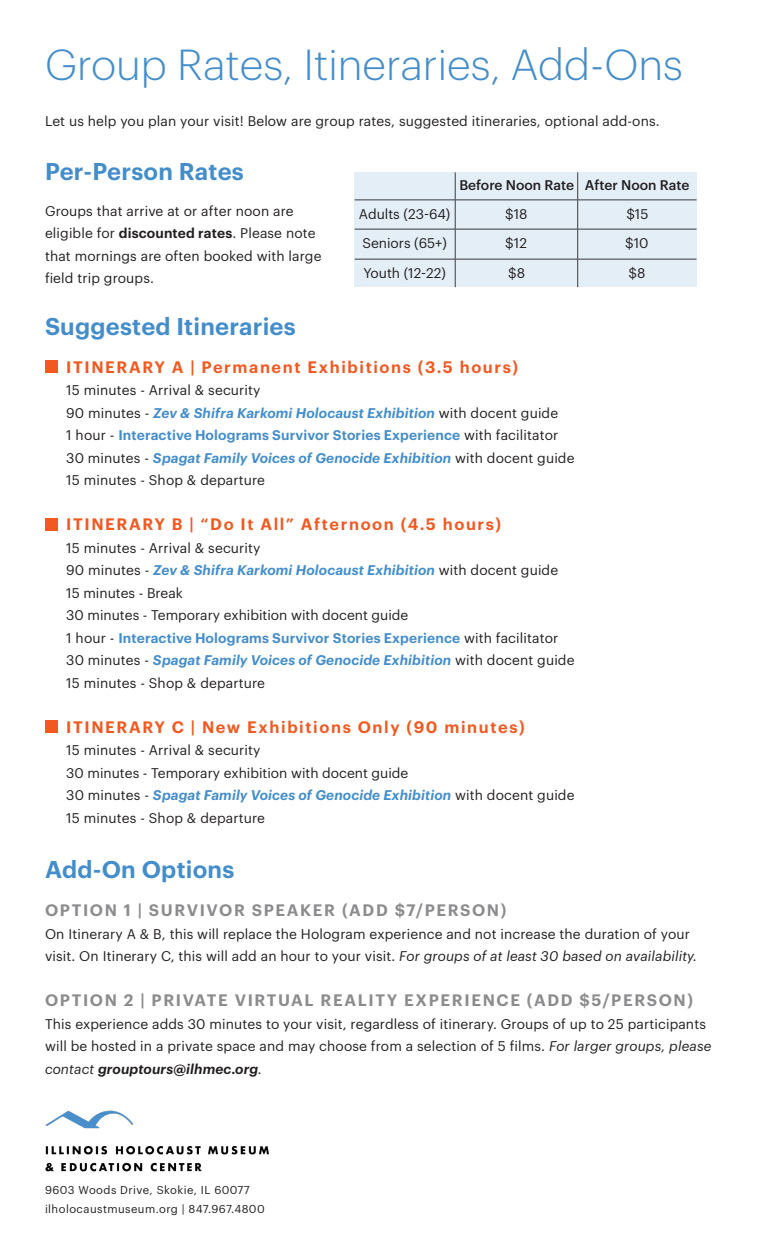
<style>
.page{position:relative;width:765px;height:1260px;background:#fff}
.page>*{position:absolute;margin:0;border:0;box-sizing:border-box;transform-origin:0 0}
.t1{font:300 42.5px "Graphik";color:#448dcb}
.t2{font:600 23.75px "Graphik";letter-spacing:.01em;color:#448dcb}
.t3{font:600 16.25px "Graphik";letter-spacing:.1em;color:#f15921}
.t4{font:600 16.25px "Graphik";letter-spacing:.1em;color:#8c8b8e}
.t5{font:13.75px/22.5px "Graphik";letter-spacing:.01em;color:#231f20}
.t6{font:italic 600 13.75px "Graphik";letter-spacing:.01em;color:#448dcb}
.t7{font:600 13.75px "Graphik";letter-spacing:.01em;color:#448dcb}
.t8{font:500 13.75px "Graphik";color:#231f20}
.t9{font:11.25px "Graphik";letter-spacing:.04em;color:#231f20}
.s1{font-weight:600}
.s2{font-weight:400;font-style:normal;color:#231f20}
.s3{font-weight:400;color:#231f20}
.s4{font-style:italic}
.s5{font-weight:600;font-style:italic}
</style>
<div class="page">
<img style="left:45px;top:1110px;width:224px;height:62px">
<div style="left:45px;top:361px;width:13px;height:12px;background:#f15921"></div>
<div style="left:45px;top:518px;width:13px;height:13px;background:#f15921"></div>
<div style="left:45px;top:721px;width:13px;height:12px;background:#f15921"></div>
<div style="left:355px;top:172px;width:342px;height:115px;background:#e3eef7"></div>
<hr style="left:455px;top:172px;width:1px;height:115px;background:#5d5e60">
<hr style="left:577px;top:172px;width:1px;height:115px;background:#5d5e60">
<hr style="left:355px;top:199px;width:342px;height:1px;background:#5d5e60">
<hr style="left:355px;top:229px;width:342px;height:1px;background:#5d5e60">
<hr style="left:355px;top:259px;width:342px;height:1px;background:#5d5e60">
<p class="t1" style="left:45px;top:33px;width:640px">Group Rates, Itineraries, Add-Ons</p>
<p class="t5" style="left:45px;top:109px;width:616px">Let us help you plan your visit! Below are group rates, suggested itineraries, optional add-ons.</p>
<p class="t2" style="left:45px;top:153px;width:200px">Per-Person Rates</p>
<p class="t5" style="left:45px;top:198px;width:278px">Groups that arrive at or after noon are eligible for <span class="s1">discounted rates</span>. Please note that mornings are often booked with large field trip groups.</p>
<p class="t5" style="left:359px;top:201px;width:93px">Adults (23-64)</p>
<p class="t5" style="left:362px;top:231px;width:86px">Seniors (65+)</p>
<p class="t5" style="left:363px;top:260px;width:84px">Youth (12-22)</p>
<p class="t8" style="left:459px;top:175px;width:116px">Before Noon Rate</p>
<p class="t5" style="left:505px;top:201px;width:24px">$18</p>
<p class="t5" style="left:505px;top:231px;width:23px">$12</p>
<p class="t5" style="left:508px;top:260px;width:18px">$8</p>
<p class="t8" style="left:585px;top:175px;width:106px">After Noon Rate</p>
<p class="t5" style="left:626px;top:201px;width:24px">$15</p>
<p class="t5" style="left:625px;top:231px;width:25px">$10</p>
<p class="t5" style="left:629px;top:260px;width:18px">$8</p>
<p class="t2" style="left:45px;top:308px;width:252px">Suggested Itineraries</p>
<p class="t3" style="left:66px;top:354px;width:453px">ITINERARY A | Permanent Exhibitions (3.5 hours)</p>
<p class="t5" style="left:66px;top:378px;width:196px">15 minutes - Arrival &amp; security</p>
<p class="t6" style="left:66px;top:402px;width:493px"><span class="s2">90 minutes -</span> Zev &amp; Shifra Karkomi Holocaust Exhibition <span class="s2">with docent guide</span></p>
<p class="t7" style="left:66px;top:425px;width:494px"><span class="s3">1 hour -</span> Interactive Holograms Survivor Stories Experience <span class="s3">with facilitator</span></p>
<p class="t6" style="left:66px;top:447px;width:510px"><span class="s2">30 minutes -</span> Spagat Family Voices of Genocide Exhibition <span class="s2">with docent guide</span></p>
<p class="t5" style="left:66px;top:468px;width:200px">15 minutes - Shop &amp; departure</p>
<p class="t3" style="left:66px;top:512px;width:436px">ITINERARY B | “Do It All” Afternoon (4.5 hours)</p>
<p class="t5" style="left:66px;top:535px;width:196px">15 minutes - Arrival &amp; security</p>
<p class="t6" style="left:66px;top:560px;width:493px"><span class="s2">90 minutes -</span> Zev &amp; Shifra Karkomi Holocaust Exhibition <span class="s2">with docent guide</span></p>
<p class="t5" style="left:66px;top:580px;width:118px">15 minutes - Break</p>
<p class="t5" style="left:66px;top:603px;width:344px">30 minutes - Temporary exhibition with docent guide</p>
<p class="t7" style="left:66px;top:627px;width:494px"><span class="s3">1 hour -</span> Interactive Holograms Survivor Stories Experience <span class="s3">with facilitator</span></p>
<p class="t6" style="left:66px;top:650px;width:510px"><span class="s2">30 minutes -</span> Spagat Family Voices of Genocide Exhibition <span class="s2">with docent guide</span></p>
<p class="t5" style="left:66px;top:670px;width:200px">15 minutes - Shop &amp; departure</p>
<p class="t3" style="left:66px;top:714px;width:460px">ITINERARY C | New Exhibitions Only (90 minutes)</p>
<p class="t5" style="left:66px;top:738px;width:196px">15 minutes - Arrival &amp; security</p>
<p class="t5" style="left:66px;top:760px;width:344px">30 minutes - Temporary exhibition with docent guide</p>
<p class="t6" style="left:66px;top:785px;width:510px"><span class="s2">30 minutes -</span> Spagat Family Voices of Genocide Exhibition <span class="s2">with docent guide</span></p>
<p class="t5" style="left:66px;top:805px;width:200px">15 minutes - Shop &amp; departure</p>
<p class="t2" style="left:45px;top:851px;width:191px">Add-On Options</p>
<p class="t4" style="left:45px;top:898px;width:463px">OPTION 1 | SURVIVOR SPEAKER (ADD $7/PERSON)</p>
<p class="t5" style="left:45px;top:921px;width:654px">On Itinerary A &amp; B, this will replace the Hologram experience and not increase the duration of your visit. On Itinerary C, this will add an hour to your visit. <span class="s4">For groups of at least 30 based on availability.</span></p>
<p class="t4" style="left:45px;top:988px;width:650px">OPTION 2 | PRIVATE VIRTUAL REALITY EXPERIENCE (ADD $5/PERSON)</p>
<p class="t5" style="left:45px;top:1011px;width:668px">This experience adds 30 minutes to your visit, regardless of itinerary. Groups of up to 25 participants will be hosted in a private space and may choose from a selection of 5 films. <span class="s4">For larger groups, please contact</span> <span class="s5">grouptours@ilhmec.org</span><span class="s4">.</span></p>
<p class="t9" style="left:45px;top:1182px;width:206px">9603 Woods Drive, Skokie, IL 60077</p>
<p class="t9" style="left:45px;top:1201px;width:221px">ilholocaustmuseum.org | 847.967.4800</p>
</div>
